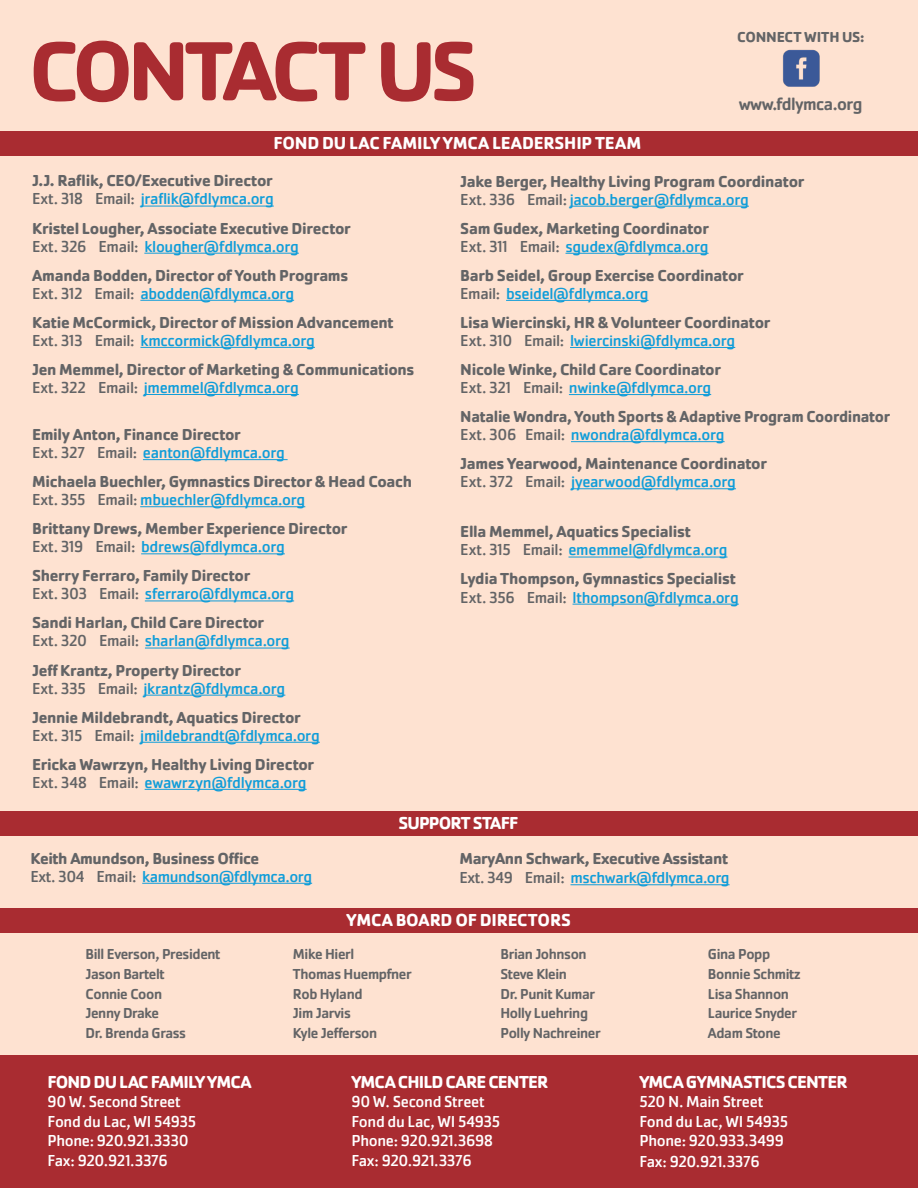
<style>
.page{position:relative;width:918px;height:1188px;background:#fee2d1}
.page>*{position:absolute;margin:0;border:0;box-sizing:border-box;transform-origin:0 0}
.t1{font:700 87px "Cachet Pro";letter-spacing:-.065em;color:#a92c31}
.t2{font:700 18px "Cachet Pro";letter-spacing:-.03em;color:#fff}
.t3{font:700 18px "Cachet Pro";letter-spacing:-.01em;color:#fff}
.t4{font:500 18px "Cachet Pro";letter-spacing:-.025em;color:#636466}
.t5{font:700 16.5px/18px "Cachet Pro";letter-spacing:-.02em;color:#636466}
.t6{font:16.5px/19.5px "Cachet Pro";letter-spacing:-.02em;color:#fff}
.t7{font:500 15px/19.8px "Cachet Pro";letter-spacing:-.025em;color:#636466}
.t8{font:700 15px "Cachet Pro";letter-spacing:-.01em;color:#636466}
.s1{font-weight:400}
.s2{font-weight:400;color:#109dd9}
</style>
<div class="page">
<hr style="left:141px;top:206px;width:133px;height:1px;background:#109dd9">
<hr style="left:144px;top:253px;width:155px;height:1px;background:#109dd9">
<hr style="left:140px;top:300px;width:154px;height:1px;background:#109dd9">
<hr style="left:140px;top:347px;width:175px;height:1px;background:#109dd9">
<hr style="left:144px;top:394px;width:155px;height:1px;background:#109dd9">
<hr style="left:570px;top:206px;width:179px;height:1px;background:#109dd9">
<hr style="left:566px;top:253px;width:143px;height:1px;background:#109dd9">
<hr style="left:506px;top:300px;width:143px;height:1px;background:#109dd9">
<hr style="left:570px;top:347px;width:165px;height:1px;background:#109dd9">
<hr style="left:569px;top:394px;width:142px;height:1px;background:#109dd9">
<hr style="left:571px;top:441px;width:154px;height:1px;background:#109dd9">
<hr style="left:571px;top:488px;width:165px;height:1px;background:#109dd9">
<hr style="left:569px;top:557px;width:158px;height:1px;background:#109dd9">
<hr style="left:573px;top:604px;width:166px;height:1px;background:#109dd9">
<hr style="left:143px;top:459px;width:145px;height:1px;background:#109dd9">
<hr style="left:140px;top:506px;width:165px;height:1px;background:#109dd9">
<hr style="left:141px;top:553px;width:144px;height:1px;background:#109dd9">
<hr style="left:145px;top:601px;width:149px;height:1px;background:#109dd9">
<hr style="left:145px;top:648px;width:145px;height:1px;background:#109dd9">
<hr style="left:144px;top:695px;width:141px;height:1px;background:#109dd9">
<hr style="left:140px;top:742px;width:180px;height:1px;background:#109dd9">
<hr style="left:145px;top:789px;width:162px;height:1px;background:#109dd9">
<img style="left:782px;top:49px;width:38px;height:38px">
<div style="left:0;top:132px;width:918px;height:24px;background:#a92c31"></div>
<div style="left:0;top:1056px;width:918px;height:132px;background:#a92c31"></div>
<hr style="left:142px;top:883px;width:170px;height:1px;background:#109dd9">
<hr style="left:571px;top:884px;width:159px;height:1px;background:#109dd9">
<div style="left:0;top:811px;width:918px;height:25px;background:#a92c31"></div>
<div style="left:0;top:908px;width:918px;height:24px;background:#a92c31"></div>
<h1 class="t1" style="left:29px;top:17px;width:450px">CONTACT US</h1>
<p class="t3" style="left:273px;top:132px;width:369px">FOND DU LAC FAMILY YMCA LEADERSHIP TEAM</p>
<p class="t8" style="left:737px;top:28px;width:129px">CONNECT WITH US:</p>
<p class="t4" style="left:739px;top:93px;width:125px">www.fdlymca.org</p>
<p class="t5" style="left:32px;top:172px;width:243px">J.J. Raflik, CEO/Executive Director<br><span class="s1">Ext. 318 Email:</span> <span class="s2">jraflik@fdlymca.org</span></p>
<p class="t5" style="left:32px;top:219px;width:320px">Kristel Lougher, Associate Executive Director<br><span class="s1">Ext. 326 Email:</span> <span class="s2">klougher@fdlymca.org</span></p>
<p class="t5" style="left:32px;top:266px;width:318px">Amanda Bodden, Director of Youth Programs<br><span class="s1">Ext. 312 Email:</span> <span class="s2">abodden@fdlymca.org</span></p>
<p class="t5" style="left:32px;top:313px;width:363px">Katie McCormick, Director of Mission Advancement<br><span class="s1">Ext. 313 Email:</span> <span class="s2">kmccormick@fdlymca.org</span></p>
<p class="t5" style="left:32px;top:360px;width:384px">Jen Memmel, Director of Marketing &amp; Communications<br><span class="s1">Ext. 322 Email:</span> <span class="s2">jmemmel@fdlymca.org</span></p>
<p class="t5" style="left:32px;top:425px;width:254px">Emily Anton, Finance Director<br><span class="s1">Ext. 327 Email:</span> <span class="s2">eanton@fdlymca.org</span></p>
<p class="t5" style="left:32px;top:473px;width:382px">Michaela Buechler, Gymnastics Director &amp; Head Coach<br><span class="s1">Ext. 355 Email:</span> <span class="s2">mbuechler@fdlymca.org</span></p>
<p class="t5" style="left:32px;top:520px;width:317px">Brittany Drews, Member Experience Director<br><span class="s1">Ext. 319 Email:</span> <span class="s2">bdrews@fdlymca.org</span></p>
<p class="t5" style="left:32px;top:567px;width:264px">Sherry Ferraro, Family Director<br><span class="s1">Ext. 303 Email:</span> <span class="s2">sferraro@fdlymca.org</span></p>
<p class="t5" style="left:32px;top:614px;width:259px">Sandi Harlan, Child Care Director<br><span class="s1">Ext. 320 Email:</span> <span class="s2">sharlan@fdlymca.org</span></p>
<p class="t5" style="left:32px;top:661px;width:255px">Jeff Krantz, Property Director<br><span class="s1">Ext. 335 Email:</span> <span class="s2">jkrantz@fdlymca.org</span></p>
<p class="t5" style="left:32px;top:708px;width:289px">Jennie Mildebrandt, Aquatics Director<br><span class="s1">Ext. 315 Email:</span> <span class="s2">jmildebrandt@fdlymca.org</span></p>
<p class="t5" style="left:32px;top:755px;width:284px">Ericka Wawrzyn, Healthy Living Director<br><span class="s1">Ext. 348 Email:</span> <span class="s2">ewawrzyn@fdlymca.org</span></p>
<p class="t5" style="left:460px;top:172px;width:346px">Jake Berger, Healthy Living Program Coordinator<br><span class="s1">Ext. 336 Email:</span> <span class="s2">jacob.berger@fdlymca.org</span></p>
<p class="t5" style="left:460px;top:219px;width:250px">Sam Gudex, Marketing Coordinator<br><span class="s1">Ext. 311 Email:</span> <span class="s2">sgudex@fdlymca.org</span></p>
<p class="t5" style="left:460px;top:266px;width:285px">Barb Seidel, Group Exercise Coordinator<br><span class="s1">Email:</span> <span class="s2">bseidel@fdlymca.org</span></p>
<p class="t5" style="left:460px;top:313px;width:312px">Lisa Wiercinski, HR &amp; Volunteer Coordinator<br><span class="s1">Ext. 310 Email:</span> <span class="s2">lwiercinski@fdlymca.org</span></p>
<p class="t5" style="left:460px;top:360px;width:262px">Nicole Winke, Child Care Coordinator<br><span class="s1">Ext. 321 Email:</span> <span class="s2">nwinke@fdlymca.org</span></p>
<p class="t5" style="left:460px;top:407px;width:431px">Natalie Wondra, Youth Sports &amp; Adaptive Program Coordinator<br><span class="s1">Ext. 306 Email:</span> <span class="s2">nwondra@fdlymca.org</span></p>
<p class="t5" style="left:460px;top:455px;width:308px">James Yearwood, Maintenance Coordinator<br><span class="s1">Ext. 372 Email:</span> <span class="s2">jyearwood@fdlymca.org</span></p>
<p class="t5" style="left:460px;top:523px;width:269px">Ella Memmel, Aquatics Specialist<br><span class="s1">Ext. 315 Email:</span> <span class="s2">ememmel@fdlymca.org</span></p>
<p class="t5" style="left:460px;top:570px;width:280px">Lydia Thompson, Gymnastics Specialist<br><span class="s1">Ext. 356 Email:</span> <span class="s2">lthompson@fdlymca.org</span></p>
<p class="t2" style="left:398px;top:812px;width:122px">SUPPORT STAFF</p>
<p class="t5" style="left:31px;top:849px;width:283px">Keith Amundson, Business Office<br><span class="s1">Ext. 304 Email:</span> <span class="s2">kamundson@fdlymca.org</span></p>
<p class="t5" style="left:460px;top:848px;width:272px;line-height:19.5px">MaryAnn Schwark, Executive Assistant<br><span class="s1">Ext. 349 Email:</span> <span class="s2">mschwark@fdlymca.org</span></p>
<p class="t3" style="left:347px;top:909px;width:226px">YMCA BOARD OF DIRECTORS</p>
<p class="t7" style="left:86px;top:944px;width:136px">Bill Everson, President<br>Jason Bartelt<br>Connie Coon<br>Jenny Drake<br>Dr. Brenda Grass</p>
<p class="t7" style="left:293px;top:944px;width:120px">Mike Hierl<br>Thomas Huempfner<br>Rob Hyland<br>Jim Jarvis<br>Kyle Jefferson</p>
<p class="t7" style="left:500px;top:944px;width:102px">Brian Johnson<br>Steve Klein<br>Dr. Punit Kumar<br>Holly Luehring<br>Polly Nachreiner</p>
<p class="t7" style="left:708px;top:944px;width:94px">Gina Popp<br>Bonnie Schmitz<br>Lisa Shannon<br>Laurice Snyder<br>Adam Stone</p>
<p class="t2" style="left:47px;top:1070px;width:206px">FOND DU LAC FAMILY YMCA</p>
<p class="t6" style="left:47px;top:1092px;width:150px">90 W. Second Street<br>Fond du Lac, WI 54935<br>Phone: 920.921.3330<br>Fax: 920.921.3376</p>
<p class="t2" style="left:351px;top:1070px;width:199px">YMCA CHILD CARE CENTER</p>
<p class="t6" style="left:351px;top:1092px;width:150px">90 W. Second Street<br>Fond du Lac, WI 54935<br>Phone: 920.921.3698<br>Fax: 920.921.3376</p>
<p class="t2" style="left:639px;top:1070px;width:210px">YMCA GYMNASTICS CENTER</p>
<p class="t6" style="left:639px;top:1092px;width:150px">520 N. Main Street<br>Fond du Lac, WI 54935<br>Phone: 920.933.3499</p>
<p class="t6" style="left:639px;top:1152px;width:122px">Fax: 920.921.3376</p>
</div>
